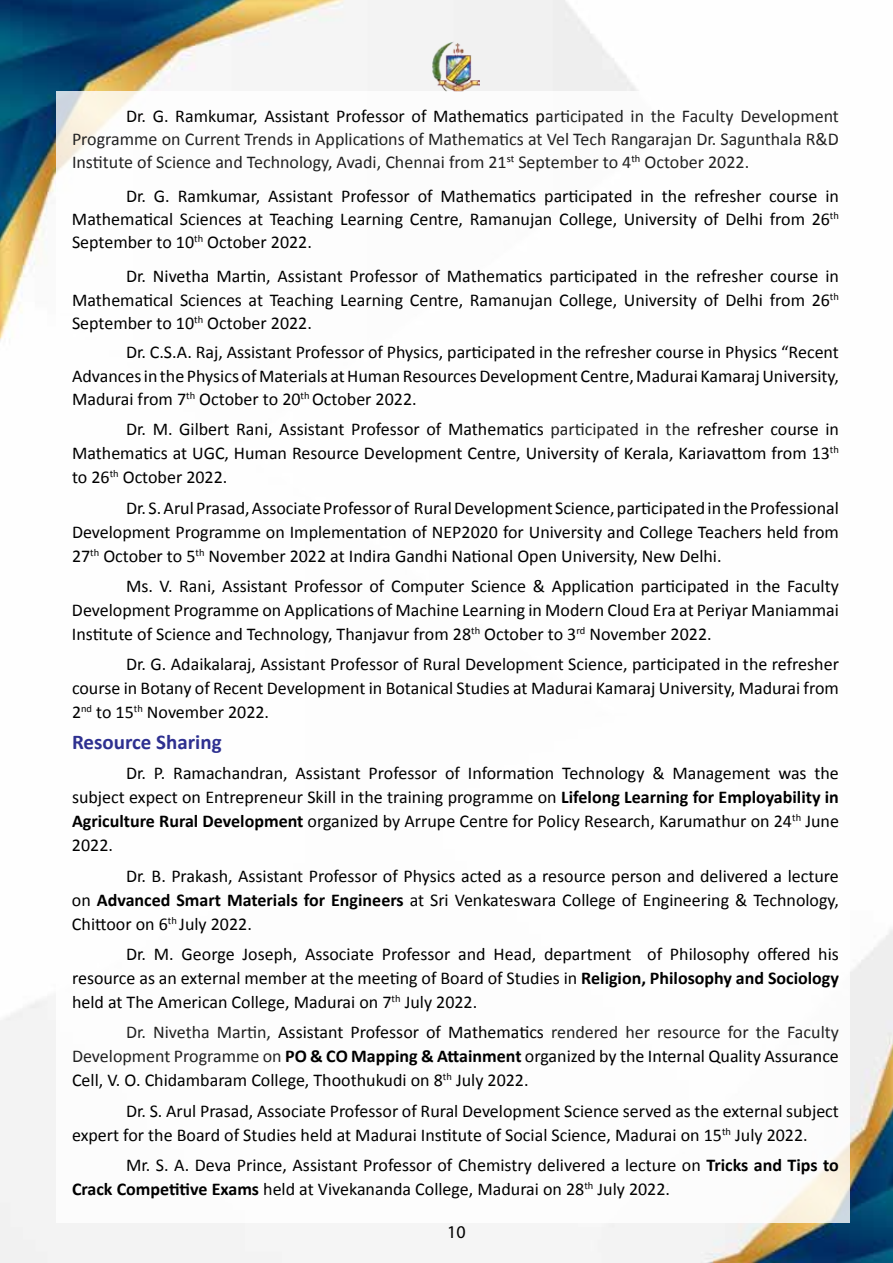
<style>
.page{position:relative;width:893px;height:1263px;background:#fff}
.page>*{position:absolute;margin:0;border:0;box-sizing:border-box;transform-origin:0 0}
.t1{font:700 21px "Calibri";color:#2e3090}
.t2{font:18px/24px "Calibri";color:#000;text-align:justify}
.t3{font:18px/23.2px "Calibri";color:#222;text-align:justify}
.t4{font:18px "Myriad Pro";color:#000}
.s1{color:#000}
.s2{color:#222}
.s3{font-weight:700}
</style>
<div class="page">
<img style="left:0;top:0;width:893px;height:1263px">
<img style="left:433px;top:41px;width:47px;height:51px">
<div style="left:57px;top:92px;width:793px;height:1131px;background:#fff"></div>
<p class="t3" style="left:72px;top:103px;width:768px;text-indent:54px"><span class="s1">Dr. G. Ramkumar, Assistant Professor of Mathematics p</span>articipated in the Faculty Development Programme on Current Trends in Applications of Mathematics at Vel Tech Rangarajan Dr. Sagunthala R&amp;D Institute of Science and Technology, Avadi, Chennai from 21<sup>st</sup> September to 4<sup>th</sup> October 2022.</p>
<p class="t2" style="left:72px;top:183px;width:768px;line-height:23.2px;text-indent:54px">Dr. G. Ramkumar, Assistant Professor of Mathematics participated in the refresher course in Mathematical Sciences at Teaching Learning Centre, Ramanujan College, University of Delhi from 26<sup>th </sup>September to 10<sup>th</sup> October 2022.</p>
<p class="t2" style="left:72px;top:264px;width:768px;line-height:23.2px;text-indent:54px">Dr. Nivetha Martin, Assistant Professor of Mathematics participated in the refresher course in Mathematical Sciences at Teaching Learning Centre, Ramanujan College, University of Delhi from 26<sup>th </sup>September to 10<sup>th</sup> October 2022.</p>
<p class="t2" style="left:72px;top:340px;width:768px;line-height:23.2px;text-indent:54px">Dr. C.S.A. Raj, Assistant Professor of Physics, participated in the refresher course in Physics “Recent Advances in the Physics of Materials at Human Resources Development Centre, Madurai Kamaraj University, Madurai from 7<sup>th</sup> October to 20<sup>th</sup> October 2022.</p>
<p class="t2" style="left:72px;top:416px;width:768px;text-indent:54px">Dr. M. Gilbert Rani, Assistant Professor of Mathematics <span class="s2">participated in the</span> refresher course in Mathematics at UGC, Human Resource Development Centre, University of Kerala, Kariavattom from 13<sup>th </sup>to 26<sup>th</sup> October 2022.</p>
<p class="t2" style="left:72px;top:495px;width:768px;text-indent:54px">Dr. S. Arul Prasad, Associate Professor of Rural Development Science, participated in the Professional Development Programme on Implementation of NEP2020 for University and College Teachers held from 27<sup>th</sup> October to 5<sup>th</sup> November 2022 at Indira Gandhi National Open University, New Delhi.</p>
<p class="t2" style="left:72px;top:573px;width:768px;text-indent:54px">Ms. V. Rani, Assistant Professor of Computer Science &amp; Application participated in the Faculty Development Programme on Applications of Machine Learning in Modern Cloud Era at Periyar Maniammai Institute of Science and Technology, Thanjavur from 28<sup>th</sup> October to 3<sup>rd</sup> November 2022.</p>
<p class="t2" style="left:72px;top:652px;width:768px;text-indent:54px">Dr. G. Adaikalaraj, Assistant Professor of Rural Development Science, participated in the refresher course in Botany of Recent Development in Botanical Studies at Madurai Kamaraj University, Madurai from 2<sup>nd</sup> to 15<sup>th</sup> November 2022.</p>
<p class="t1" style="left:72px;top:729px;width:151px">Resource Sharing</p>
<p class="t2" style="left:72px;top:760px;width:768px;text-indent:54px">Dr. P. Ramachandran, Assistant Professor of Information Technology &amp; Management was the subject expect on Entrepreneur Skill in the training programme on <span class="s3">Lifelong Learning for Employability in Agriculture Rural Development</span> organized by Arrupe Centre for Policy Research, Karumathur on 24<sup>th</sup> June 2022.</p>
<p class="t2" style="left:72px;top:863px;width:768px;text-indent:54px">Dr. B. Prakash, Assistant Professor of Physics acted as a resource person and delivered a lecture on <span class="s3">Advanced Smart Materials for Engineers</span> at Sri Venkateswara College of Engineering &amp; Technology, Chittoor on 6<sup>th</sup> July 2022.</p>
<p class="t2" style="left:72px;top:941px;width:768px;text-indent:54px">Dr. M. George Joseph, Associate Professor and Head, department of Philosophy offered his resource as an external member at the meeting of Board of Studies in <span class="s3">Religion, Philosophy and Sociology </span>held at The American College, Madurai on 7<sup>th</sup> July 2022.</p>
<p class="t2" style="left:72px;top:1019px;width:768px;text-indent:54px"><span class="s2">Dr. Nivetha Martin,</span> Assistant Professor of Mathematics <span class="s2">rendered her resource for the Faculty Development Programme on</span> <span class="s3">PO &amp; CO Mapping &amp; Attainment</span> organized by the Internal Quality Assurance Cell, V. O. Chidambaram College, Thoothukudi on 8<sup>th</sup> July 2022.</p>
<p class="t2" style="left:72px;top:1098px;width:768px;text-indent:54px">Dr. S. Arul Prasad, Associate Professor of Rural Development Science served as the external subject expert for the Board of Studies held at Madurai Institute of Social Science, Madurai on 15<sup>th</sup> July 2022.</p>
<p class="t2" style="left:72px;top:1152px;width:768px;text-indent:54px">Mr. S. A. Deva Prince, Assistant Professor of Chemistry delivered a lecture on <span class="s3">Tricks and Tips to<br>Crack Competitive Exams</span> held at Vivekananda College, Madurai on 28<sup>th</sup> July 2022.</p>
<p class="t4" style="left:447px;top:1222px;width:20px">10</p>
</div>
